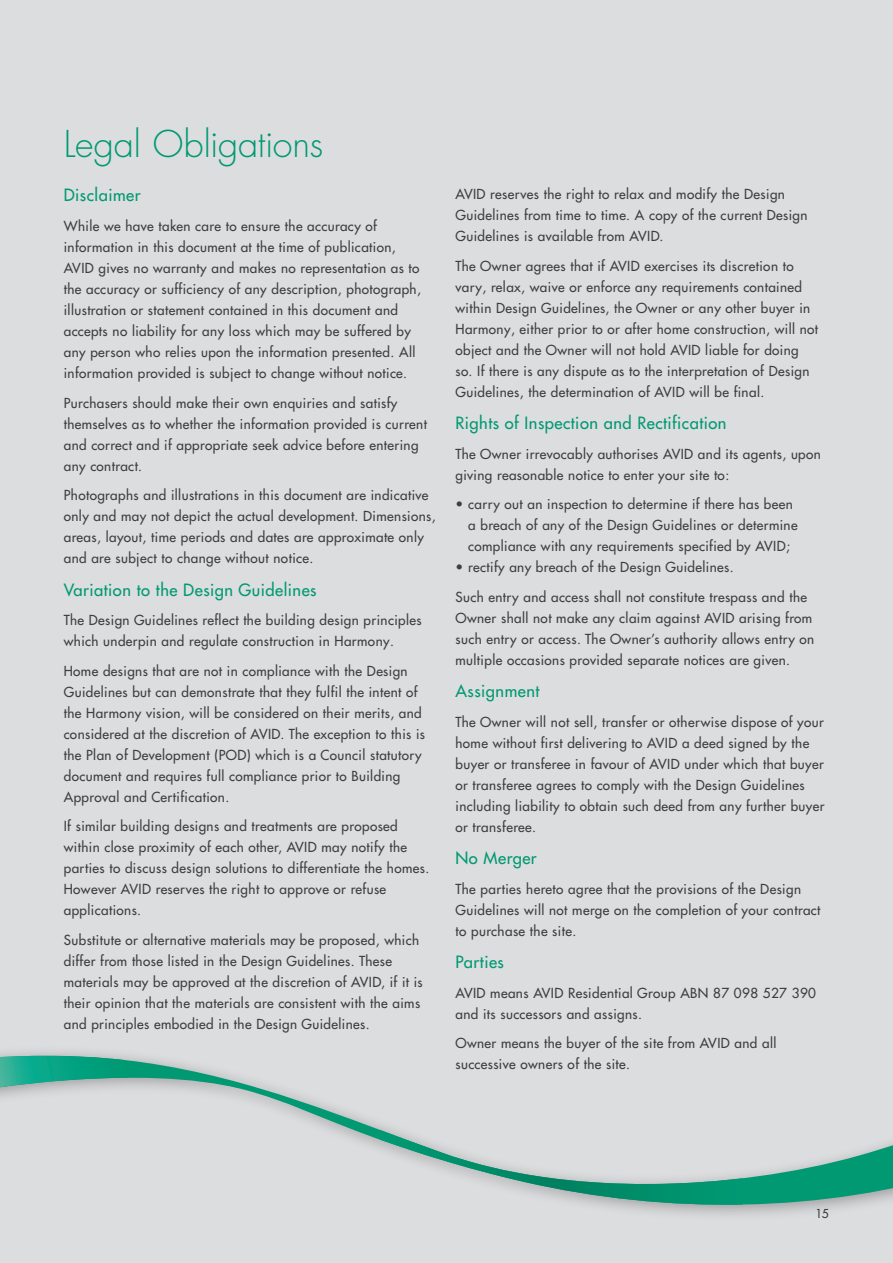
<style>
.page{position:relative;width:893px;height:1263px;background:#dcdddf}
.page>*{position:absolute;margin:0;border:0;box-sizing:border-box;transform-origin:0 0}
.Main_Headings_-_Green{font:300 36px "Futura LT Pro";letter-spacing:-.01em;color:#009972}
.t1{font:500 16.5px "Futura LT Pro";letter-spacing:.03em;color:#009972}
.t2{font:500 13.5px/21px "Futura LT Pro";letter-spacing:.03em;color:#3e3e3f}
.t3{font:500 12px "Futura LT Pro";color:#3e3e3f}
</style>
<div class="page">
<svg style="left:0;top:1052px;width:893px;height:163px"></svg>
<svg style="left:0;top:1056px;width:129px;height:81px"></svg>
<svg style="left:380px;top:1130px;width:363px;height:76px"></svg>
<p class="Main_Headings_-_Green" style="left:64px;top:121px;width:261px">Legal Obligations</p>
<p class="t1" style="left:64px;top:183px;width:78px">Disclaimer</p>
<p class="t2" style="left:64px;top:215px;width:359px">While we have taken care to ensure the accuracy of information in this document at the time of publication, AVID gives no warranty and makes no representation as to the accuracy or sufficiency of any description, photograph, illustration or statement contained in this document and accepts no liability for any loss which may be suffered by any person who relies upon the information presented. All information provided is subject to change without notice.</p>
<p class="t2" style="left:64px;top:391px;width:365px">Purchasers should make their own enquiries and satisfy themselves as to whether the information provided is current and correct and if appropriate seek advice before entering any contract.</p>
<p class="t2" style="left:64px;top:484px;width:373px">Photographs and illustrations in this document are indicative only and may not depict the actual development. Dimensions, areas, layout, time periods and dates are approximate only and are subject to change without notice.</p>
<p class="t1" style="left:64px;top:577px;width:254px">Variation to the Design Guidelines</p>
<p class="t2" style="left:64px;top:609px;width:359px">The Design Guidelines reflect the building design principles which underpin and regulate construction in Harmony.</p>
<p class="t2" style="left:64px;top:659px;width:363px">Home designs that are not in compliance with the Design Guidelines but can demonstrate that they fulfil the intent of the Harmony vision, will be considered on their merits, and considered at the discretion of AVID. The exception to this is the Plan of Development (POD) which is a Council statutory document and requires full compliance prior to Building Approval and Certification.</p>
<p class="t2" style="left:64px;top:815px;width:367px">If similar building designs and treatments are proposed within close proximity of each other, AVID may notify the parties to discuss design solutions to differentiate the homes.<br>However AVID reserves the right to approve or refuse applications.</p>
<p class="t2" style="left:64px;top:928px;width:360px">Substitute or alternative materials may be proposed, which differ from those listed in the Design Guidelines. These materials may be approved at the discretion of AVID, if it is their opinion that the materials are consistent with the aims and principles embodied in the Design Guidelines.</p>
<p class="t2" style="left:455px;top:183px;width:354px">AVID reserves the right to relax and modify the Design<br>Guidelines from time to time. A copy of the current Design<br>Guidelines is available from AVID.</p>
<p class="t2" style="left:455px;top:254px;width:364px">The Owner agrees that if AVID exercises its discretion to vary, relax, waive or enforce any requirements contained within Design Guidelines, the Owner or any other buyer in Harmony, either prior to or after home construction, will not object and the Owner will not hold AVID liable for doing so. If there is any dispute as to the interpretation of Design Guidelines, the determination of AVID will be final.</p>
<p class="t1" style="left:455px;top:411px;width:273px">Rights of Inspection and Rectification</p>
<p class="t2" style="left:455px;top:442px;width:367px">The Owner irrevocably authorises AVID and its agents, upon giving reasonable notice to enter your site to:</p>
<p class="t2" style="left:468px;top:493px;width:331px;text-indent:-13px">• carry out an inspection to determine if there has been a breach of any of the Design Guidelines or determine compliance with any requirements specified by AVID;</p>
<p class="t2" style="left:455px;top:556px;width:280px">• rectify any breach of the Design Guidelines.</p>
<p class="t2" style="left:455px;top:585px;width:360px">Such entry and access shall not constitute trespass and the Owner shall not make any claim against AVID arising from such entry or access. The Owner’s authority allows entry on multiple occasions provided separate notices are given.</p>
<p class="t1" style="left:455px;top:679px;width:86px">Assignment</p>
<p class="t2" style="left:455px;top:710px;width:371px">The Owner will not sell, transfer or otherwise dispose of your home without first delivering to AVID a deed signed by the buyer or transferee in favour of AVID under which that buyer or transferee agrees to comply with the Design Guidelines including liability to obtain such deed from any further buyer or transferee.</p>
<p class="t1" style="left:455px;top:846px;width:83px">No Merger</p>
<p class="t2" style="left:455px;top:877px;width:366px">The parties hereto agree that the provisions of the Design<br>Guidelines will not merge on the completion of your contract to purchase the site.</p>
<p class="t1" style="left:455px;top:950px;width:50px">Parties</p>
<p class="t2" style="left:455px;top:981px;width:362px">AVID means AVID Residential Group ABN 87 098 527 390 and its successors and assigns.</p>
<p class="t2" style="left:455px;top:1032px;width:322px">Owner means the buyer of the site from AVID and all successive owners of the site.</p>
<p class="t3" style="left:816px;top:1204px;width:15px">15</p>
</div>
